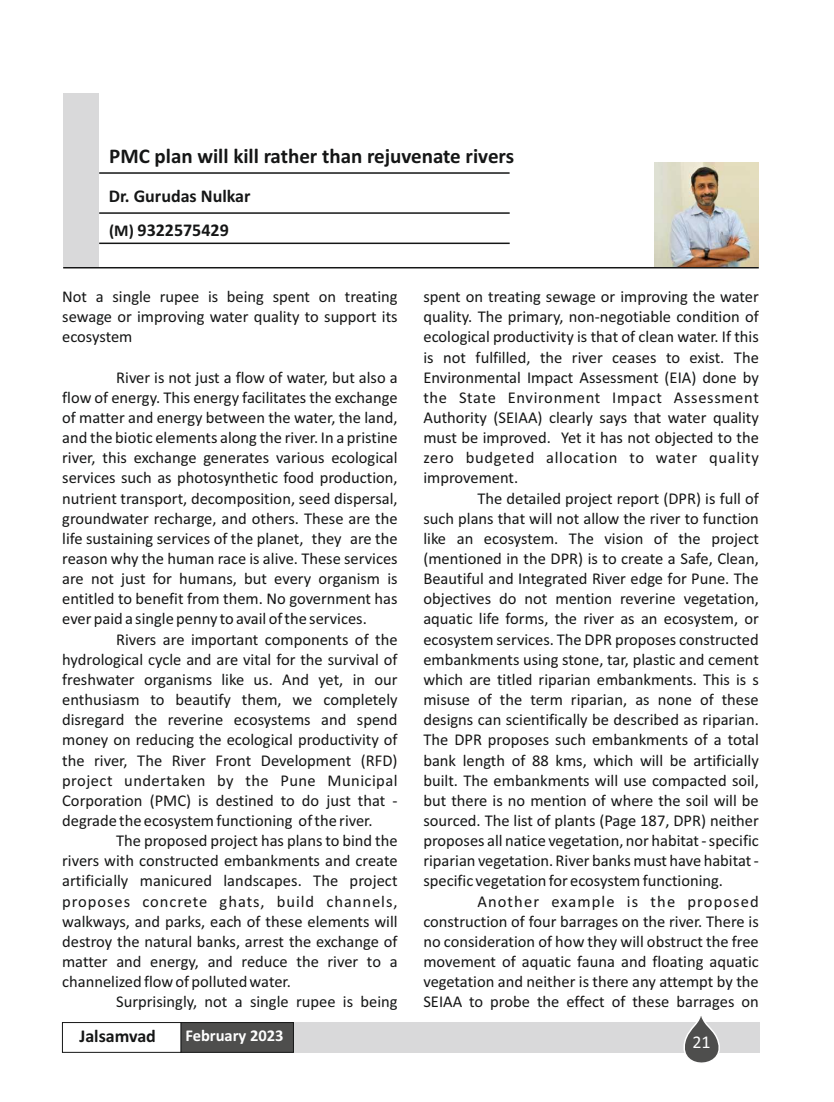
<style>
.page{position:relative;width:834px;height:1102px;background:#fff}
.page>*{position:absolute;margin:0;border:0;box-sizing:border-box;transform-origin:0 0}
.t1{font:700 21px "Calibri";color:#151616}
.t2{font:700 18px "Calibri";color:#151616}
.t3{font:18px "Calibri";color:#fff}
.t4{font:16.5px/20.1px "Calibri";color:#151616;text-align:justify}
.t5{font:700 16.5px "Calibri";color:#fff}
.s1{font-size:16.5px}
</style>
<div class="page">
<div style="left:62px;top:1022px;width:119px;height:30px;background:#fff;border:1px solid #151616"></div>
<div style="left:181px;top:1022px;width:578px;height:31px;background:#d9d9da"></div>
<svg style="left:683px;top:1016px;width:37px;height:47px"></svg>
<div style="left:181px;top:1022px;width:113px;height:30px;background:#4e4e4d;border:1px solid #151616"></div>
<hr style="left:63px;top:267px;width:696px;height:1px;background:#151616">
<div style="left:63px;top:93px;width:36px;height:173px;background:#d9d9da"></div>
<hr style="left:99px;top:172px;width:410px;height:2px;background:#151616">
<hr style="left:99px;top:242px;width:411px;height:2px;background:#151616">
<hr style="left:99px;top:212px;width:411px;height:2px;background:#151616">
<img style="left:654px;top:162px;width:105px;height:104px">
<p class="t1" style="left:109px;top:147px;width:406px">PMC plan will kill rather than rejuvenate rivers</p>
<p class="t2" style="left:109px;top:189px;width:143px">Dr. Gurudas Nulkar</p>
<p class="t2" style="left:109px;top:222px;width:121px"><span class="s1">(M)</span> 9322575429</p>
<p class="t4" style="left:62px;top:288px;width:337px">Not a single rupee is being spent on treating sewage or improving water quality to support its ecosystem</p>
<p class="t4" style="left:62px;top:368px;width:337px;text-indent:54px">River is not just a flow of water, but also a flow of energy. This energy facilitates the exchange of matter and energy between the water, the land, and the biotic elements along the river. In a pristine river, this exchange generates various ecological services such as photosynthetic food production, nutrient transport, decomposition, seed dispersal, groundwater recharge, and others. These are the life sustaining services of the planet, they are the reason why the human race is alive. These services are not just for humans, but every organism is entitled to benefit from them. No government has ever paid a single penny to avail of the services.</p>
<p class="t4" style="left:62px;top:630px;width:337px;text-indent:54px">Rivers are important components of the hydrological cycle and are vital for the survival of freshwater organisms like us. And yet, in our enthusiasm to beautify them, we completely disregard the reverine ecosystems and spend money on reducing the ecological productivity of the river, The River Front Development (RFD) project undertaken by the Pune Municipal Corporation (PMC) is destined to do just that - degrade the ecosystem functioning of the river.</p>
<p class="t4" style="left:62px;top:832px;width:337px;text-indent:54px">The proposed project has plans to bind the rivers with constructed embankments and create artificially manicured landscapes. The project proposes concrete ghats, build channels, walkways, and parks, each of these elements will destroy the natural banks, arrest the exchange of matter and energy, and reduce the river to a channelized flow of polluted water.</p>
<p class="t4" style="left:116px;top:993px;width:283px">Surprisingly, not a single rupee is being</p>
<p class="t2" style="left:79px;top:1028px;width:78px">Jalsamvad</p>
<p class="t5" style="left:185px;top:1029px;width:100px">February 2023</p>
<p class="t4" style="left:423px;top:288px;width:337px">spent on treating sewage or improving the water quality. The primary, non-negotiable condition of ecological productivity is that of clean water. If this is not fulfilled, the river ceases to exist. The Environmental Impact Assessment (EIA) done by the State Environment Impact Assessment Authority (SEIAA) clearly says that water quality must be improved. Yet it has not objected to the zero budgeted allocation to water quality improvement.</p>
<p class="t4" style="left:423px;top:489px;width:337px;text-indent:54px">The detailed project report (DPR) is full of such plans that will not allow the river to function like an ecosystem. The vision of the project (mentioned in the DPR) is to create a Safe, Clean, Beautiful and Integrated River edge for Pune. The objectives do not mention reverine vegetation, aquatic life forms, the river as an ecosystem, or ecosystem services. The DPR proposes constructed embankments using stone, tar, plastic and cement which are titled riparian embankments. This is s misuse of the term riparian, as none of these designs can scientifically be described as riparian.<br>The DPR proposes such embankments of a total bank length of 88 kms, which will be artificially built. The embankments will use compacted soil, but there is no mention of where the soil will be sourced. The list of plants (Page 187, DPR) neither proposes all natice vegetation, nor habitat - specific riparian vegetation. River banks must have habitat - specific vegetation for ecosystem functioning.</p>
<p class="t4" style="left:423px;top:892px;width:337px;text-indent:54px">Another example is the proposed construction of four barrages on the river. There is no consideration of how they will obstruct the free movement of aquatic fauna and floating aquatic vegetation and neither is there any attempt by the SEIAA to probe the effect of these barrages on</p>
<p class="t3" style="left:692px;top:1034px;width:20px">21</p>
</div>
